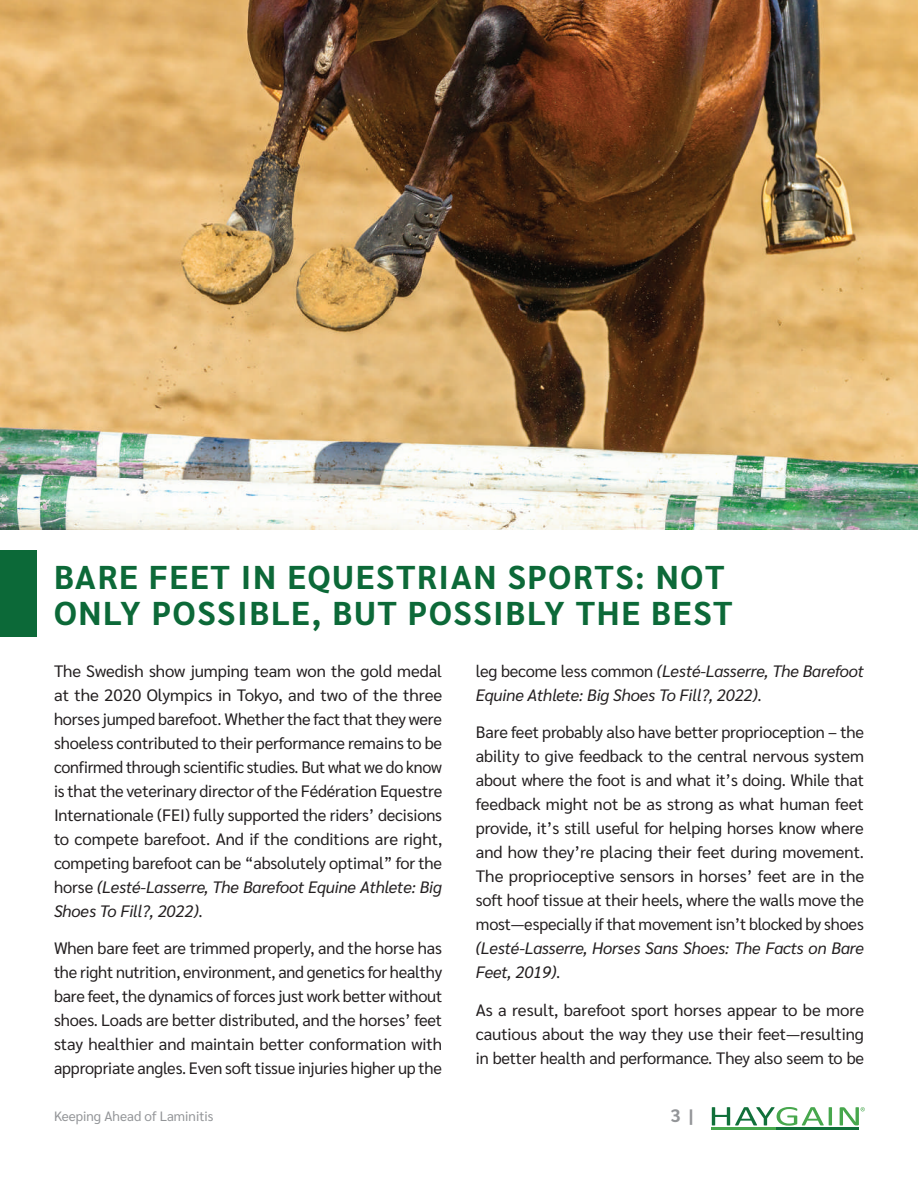
<style>
.page{position:relative;width:918px;height:1188px;background:#fff}
.page>*{position:absolute;margin:0;border:0;box-sizing:border-box;transform-origin:0 0}
.t1{font:700 33px/36px "Sarabun";letter-spacing:.05em;color:#0c6938}
.t2{font:700 18px "Sarabun";color:#939598}
.t3{font:16.5px/24px "Sarabun";letter-spacing:-.01em;color:#231f20;text-align:justify}
.t4{font:italic 16.5px/24px "Sarabun";letter-spacing:-.01em;color:#231f20}
.t5{font:13.5px "Sarabun";color:#939598}
.s1{font-style:normal}
.s2{font-style:italic}
</style>
<div class="page">
<hr style="left:775px;top:1128px;width:84px;height:2px;background:#11703a">
<hr style="left:712px;top:1128px;width:64px;height:2px;background:#47a74d">
<svg style="left:712px;top:1107px;width:120px;height:19px"></svg>
<svg style="left:840px;top:1107px;width:25px;height:18px"></svg>
<div style="left:0;top:550px;width:36px;height:87px;background:#0c6938"></div>
<img style="left:0;top:0;width:918px;height:529px">
<h1 class="t1" style="left:54px;top:559px;width:680px">BARE FEET IN EQUESTRIAN SPORTS: NOT<br>ONLY POSSIBLE, BUT POSSIBLY THE BEST</h1>
<p class="t4" style="left:476px;top:659px;width:390px"><span class="s1">leg become less common</span> (Lesté-Lasserre, The Barefoot<br>Equine Athlete: Big Shoes To Fill?, 2022)<span class="s1">.</span></p>
<p class="t3" style="left:476px;top:721px;width:390px">Bare feet probably also have better proprioception – the ability to give feedback to the central nervous system about where the foot is and what it’s doing. While that feedback might not be as strong as what human feet provide, it’s still useful for helping horses know where and how they’re placing their feet during movement.<br>The proprioceptive sensors in horses’ feet are in the soft hoof tissue at their heels, where the walls move the most—especially if that movement isn’t blocked by shoes</p>
<p class="t4" style="left:476px;top:937px;width:390px">(Lesté-Lasserre, Horses Sans Shoes: The Facts on Bare<br>Feet, 2019)<span class="s1">.</span></p>
<p class="t3" style="left:476px;top:998px;width:390px">As a result, barefoot sport horses appear to be more cautious about the way they use their feet—resulting in better health and performance. They also seem to be</p>
<p class="t3" style="left:54px;top:659px;width:390px">The Swedish show jumping team won the gold medal at the 2020 Olympics in Tokyo, and two of the three horses jumped barefoot. Whether the fact that they were shoeless contributed to their performance remains to be confirmed through scientific studies. But what we do know is that the veterinary director of the Fédération Equestre Internationale (FEI) fully supported the riders’ decisions to compete barefoot. And if the conditions are right, competing barefoot can be “absolutely optimal” for the horse <span class="s2">(Lesté-Lasserre, The Barefoot Equine Athlete: Big Shoes To Fill?, 2022)</span>.</p>
<p class="t3" style="left:54px;top:937px;width:390px">When bare feet are trimmed properly, and the horse has the right nutrition, environment, and genetics for healthy bare feet, the dynamics of forces just work better without shoes. Loads are better distributed, and the horses’ feet stay healthier and maintain better conformation with appropriate angles. Even soft tissue injuries higher up the</p>
<p class="t5" style="left:54px;top:1109px;width:161px">Keeping Ahead of Laminitis</p>
<p class="t2" style="left:670px;top:1105px;width:25px">3 |</p>
</div>
